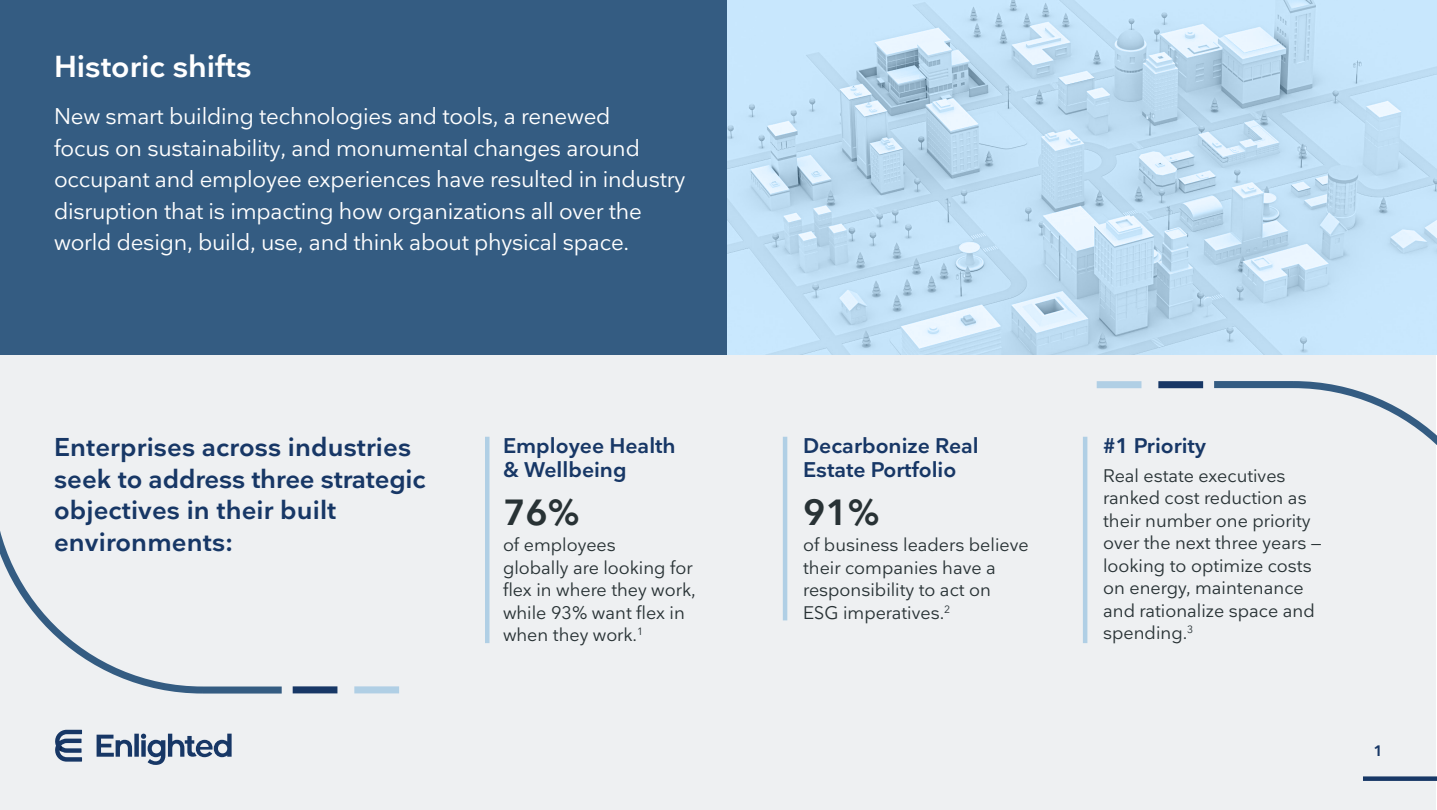
<style>
.page{position:relative;width:1437px;height:810px;background:#fff}
.page>*{position:absolute;margin:0;border:0;box-sizing:border-box;transform-origin:0 0}
.t1{font:600 36px "Nationale";color:#283235}
.t2{font:600 30px "Nationale";color:#fff}
.t3{font:600 25.5px/31.5px "Nationale";letter-spacing:.005em;color:#173766}
.t4{font:22.5px/31.5px "Nationale";letter-spacing:-.01em;color:#fff}
.t5{font:600 21px/24px "Nationale";color:#173766}
.t6{font:18px/22.5px "Nationale";color:#283235}
.t7{font:600 15px "Nationale";color:#173766}
</style>
<div class="page">
<div style="left:0;top:39px;width:1435px;height:771px;background:#eef0f2"></div>
<svg style="left:55px;top:730px;width:177px;height:35px"></svg>
<div style="left:1362px;top:776px;width:74px;height:5px;background:#173766"></div>
<div style="left:0;top:0;width:1415px;height:354px;background:#345c82"></div>
<hr style="left:485px;top:437px;width:4px;height:206px;background:#b0cfe5">
<hr style="left:783px;top:437px;width:4px;height:183px;background:#b0cfe5">
<img style="left:728px;top:0;width:708px;height:354px">
<svg style="left:0;top:531px;width:282px;height:163px"></svg>
<div style="left:293px;top:686px;width:44px;height:7px;background:#173766"></div>
<div style="left:354px;top:686px;width:45px;height:7px;background:#b0cfe5"></div>
<svg style="left:1214px;top:378px;width:222px;height:227px"></svg>
<div style="left:1158px;top:381px;width:45px;height:7px;background:#173766"></div>
<div style="left:1096px;top:381px;width:45px;height:7px;background:#b0cfe5"></div>
<div style="left:1082px;top:437px;width:5px;height:206px;background:#b0cfe5"></div>
<h2 class="t2" style="left:54px;top:47px;width:199px">Historic shifts</h2>
<p class="t4" style="left:54px;top:100px;width:633px">New smart building technologies and tools, a renewed<br>focus on sustainability, and monumental changes around occupant and employee experiences have resulted in industry disruption that is impacting how organizations all over the world design, build, use, and think about physical space.</p>
<h3 class="t3" style="left:54px;top:431px;width:373px">Enterprises across industries seek to address three strategic objectives in their built environments:</h3>
<p class="t5" style="left:503px;top:433px;width:174px">Employee Health &amp; Wellbeing</p>
<h1 class="t1" style="left:503px;top:490px;width:78px">76%</h1>
<p class="t6" style="left:503px;top:533px;width:194px">of employees<br>globally are looking for flex in where they work, while 93% want flex in when they work.<sup>1</sup></p>
<p class="t5" style="left:803px;top:433px;width:177px">Decarbonize Real<br>Estate Portfolio</p>
<h1 class="t1" style="left:803px;top:490px;width:78px">91%</h1>
<p class="t6" style="left:803px;top:533px;width:227px">of business leaders believe their companies have a responsibility to act on<br>ESG imperatives.<sup>2</sup></p>
<p class="t5" style="left:1103px;top:433px;width:105px">#1 Priority</p>
<p class="t6" style="left:1103px;top:464px;width:220px">Real estate executives ranked cost reduction as their number one priority over the next three years — looking to optimize costs on energy, maintenance and rationalize space and spending.<sup>3</sup></p>
<p class="t7" style="left:1373px;top:741px;width:11px">1</p>
</div>
